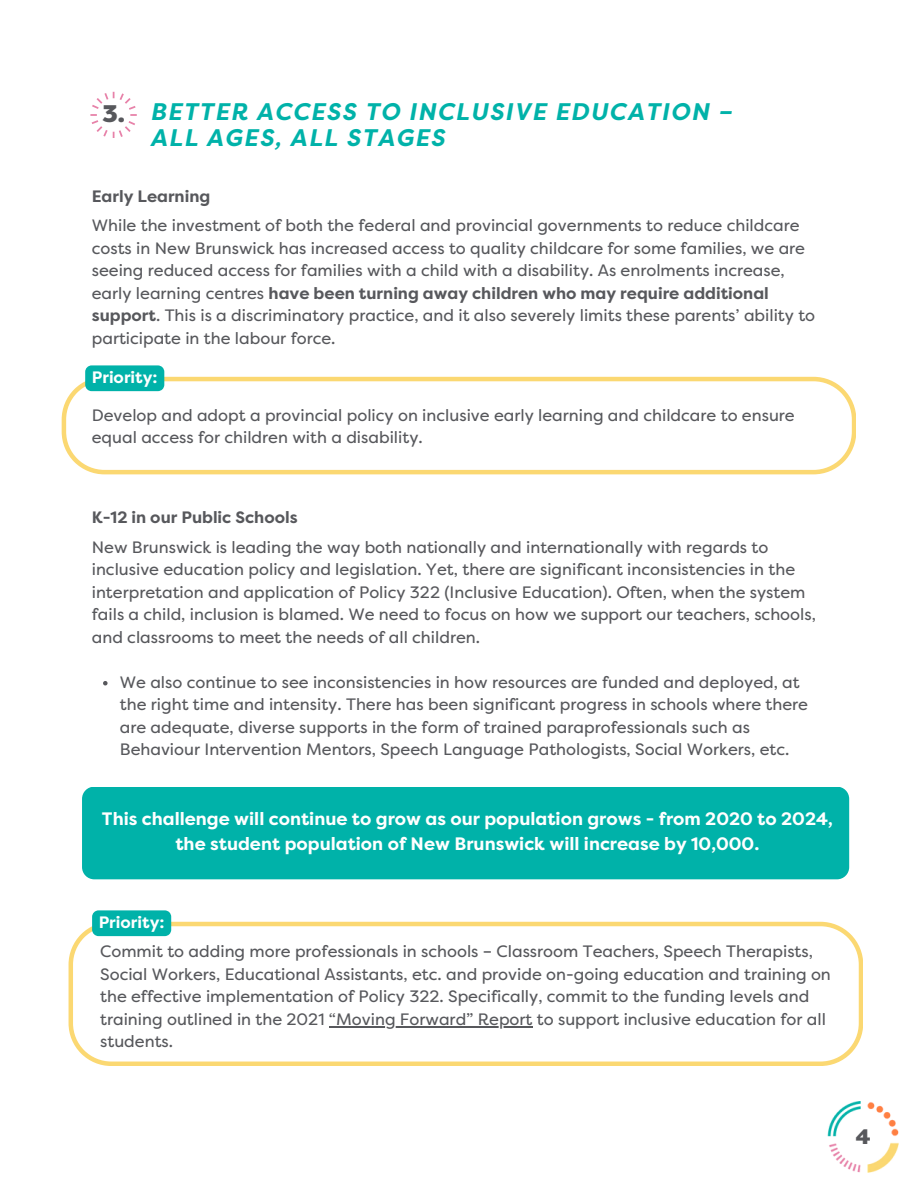
<style>
.page{position:relative;width:918px;height:1188px;background:#fff}
.page>*{position:absolute;margin:0;border:0;box-sizing:border-box;transform-origin:0 0}
.t1{font:italic 700 24px/25.8px "Filson Pro";letter-spacing:.06em;color:#00b2a9}
.t2{font:900 24px "Filson Pro";color:#57585c}
.t3{font:900 21px "Filson Pro";color:#57585c}
.t4{font:700 18px/24.8px "Filson Pro";color:#fff;text-align:center}
.t5{font:16.5px/22.5px "Filson Pro";color:#57585c}
.t6{font:700 16.5px "Filson Pro";color:#57585c}
.t7{font:700 16.5px "Filson Pro";color:#fff}
.s1{font-weight:700}
</style>
<div class="page">
<img style="left:827px;top:1101px;width:72px;height:72px">
<svg style="left:62px;top:377px;width:794px;height:97px"></svg>
<div style="left:85px;top:365px;width:79px;height:26px;background:#00b2a9"></div>
<svg style="left:90px;top:92px;width:47px;height:46px"></svg>
<svg style="left:103px;top:681px;width:5px;height:4px"></svg>
<svg style="left:69px;top:922px;width:794px;height:144px"></svg>
<div style="left:92px;top:910px;width:79px;height:26px;background:#00b2a9"></div>
<div style="left:82px;top:787px;width:767px;height:92px;background:#00b2a9;border-radius:12px"></div>
<hr style="left:329px;top:1026px;width:204px;height:1px;background:#57585c">
<p class="t2" style="left:102px;top:100px;width:24px">3.</p>
<h2 class="t1" style="left:150px;top:99px;width:583px">BETTER ACCESS TO INCLUSIVE EDUCATION –<br>ALL AGES, ALL STAGES</h2>
<h1 class="t6" style="left:92px;top:187px;width:120px">Early Learning</h1>
<h3 class="t5" style="left:92px;top:215px;width:725px">While the investment of both the federal and provincial governments to reduce childcare costs in New Brunswick has increased access to quality childcare for some families, we are seeing reduced access for families with a child with a disability. As enrolments increase, early learning centres <span class="s1">have been turning away children who may require additional support</span>. This is a discriminatory practice, and it also severely limits these parents’ ability to participate in the labour force.</h3>
<p class="t7" style="left:92px;top:368px;width:67px">Priority:</p>
<h3 class="t5" style="left:92px;top:404px;width:704px">Develop and adopt a provincial policy on inclusive early learning and childcare to ensure equal access for children with a disability.</h3>
<p class="t6" style="left:92px;top:508px;width:207px">K-12 in our Public Schools</p>
<p class="t5" style="left:92px;top:536px;width:726px">New Brunswick is leading the way both nationally and internationally with regards to inclusive education policy and legislation. Yet, there are significant inconsistencies in the interpretation and application of Policy 322 (Inclusive Education). Often, when the system fails a child, inclusion is blamed. We need to focus on how we support our teachers, schools, and classrooms to meet the needs of all children.</p>
<p class="t5" style="left:120px;top:671px;width:690px">We also continue to see inconsistencies in how resources are funded and deployed, at the right time and intensity. There has been significant progress in schools where there are adequate, diverse supports in the form of trained paraprofessionals such as Behaviour Intervention Mentors, Speech Language Pathologists, Social Workers, etc.</p>
<p class="t4" style="left:102px;top:807px;width:732px">This challenge will continue to grow as our population grows - from 2020 to 2024, the student population of New Brunswick will increase by 10,000.</p>
<h3 class="t7" style="left:99px;top:913px;width:67px">Priority:</h3>
<p class="t5" style="left:100px;top:941px;width:732px">Commit to adding more professionals in schools – Classroom Teachers, Speech Therapists, Social Workers, Educational Assistants, etc. and provide on-going education and training on the effective implementation of Policy 322. Specifically, commit to the funding levels and training outlined in the 2021 “Moving Forward” Report to support inclusive education for all</p>
<p class="t5" style="left:100px;top:1031px;width:74px">students.</p>
<h3 class="t3" style="left:856px;top:1125px;width:16px">4</h3>
</div>
